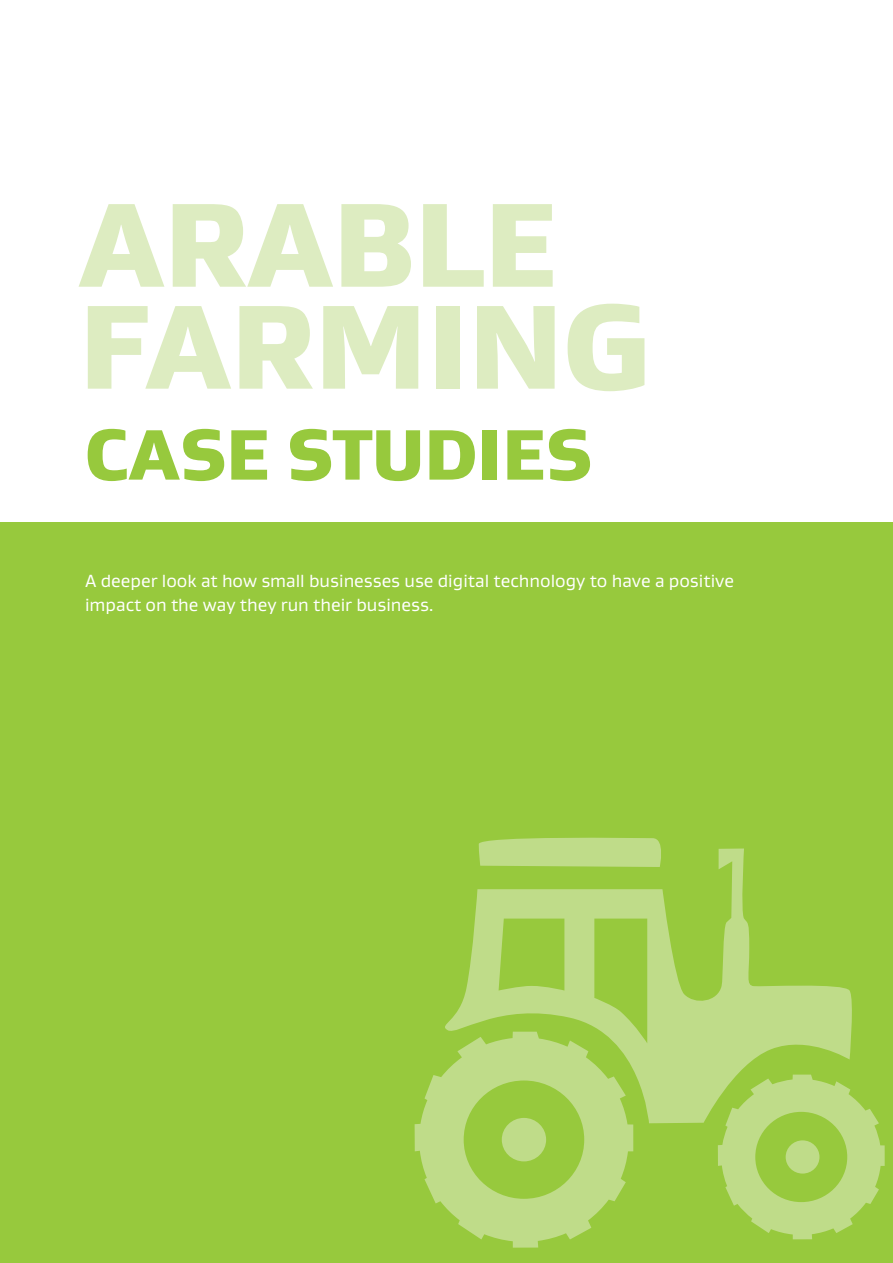
<style>
.page{position:relative;width:893px;height:1263px;background:#fff}
.page>*{position:absolute;margin:0;border:0;box-sizing:border-box;transform-origin:0 0}
.t1{font:900 121.8px/102px "Gustan";color:#ddecc1}
.t2{font:900 72.75px "Gustan";color:#97c93d}
.t3{font:18px/24px "Gustan";color:#fff}
</style>
<div class="page">
<div style="left:0;top:523px;width:893px;height:740px;background:#97c93d"></div>
<svg style="left:479px;top:837px;width:182px;height:11px;background:#b9d97d"></svg>
<svg style="left:445px;top:848px;width:407px;height:275px"></svg>
<svg style="left:415px;top:1032px;width:218px;height:215px;fill:#bfdc89"></svg>
<svg style="left:718px;top:1074px;width:167px;height:165px"></svg>
<div style="left:502px;top:1118px;width:44px;height:43px;background:#bfdc89;border-radius:50%"></div>
<div style="left:786px;top:1140px;width:33px;height:33px;background:#bfdc89;border-radius:50%"></div>
<h1 class="t1" style="left:79px;top:192px;width:573px">ARABLE<br>FARMING</h1>
<h2 class="t2" style="left:85px;top:407px;width:508px">CASE STUDIES</h2>
<p class="t3" style="left:85px;top:568px;width:651px">A deeper look at how small businesses use digital technology to have a positive impact on the way they run their business.</p>
</div>
